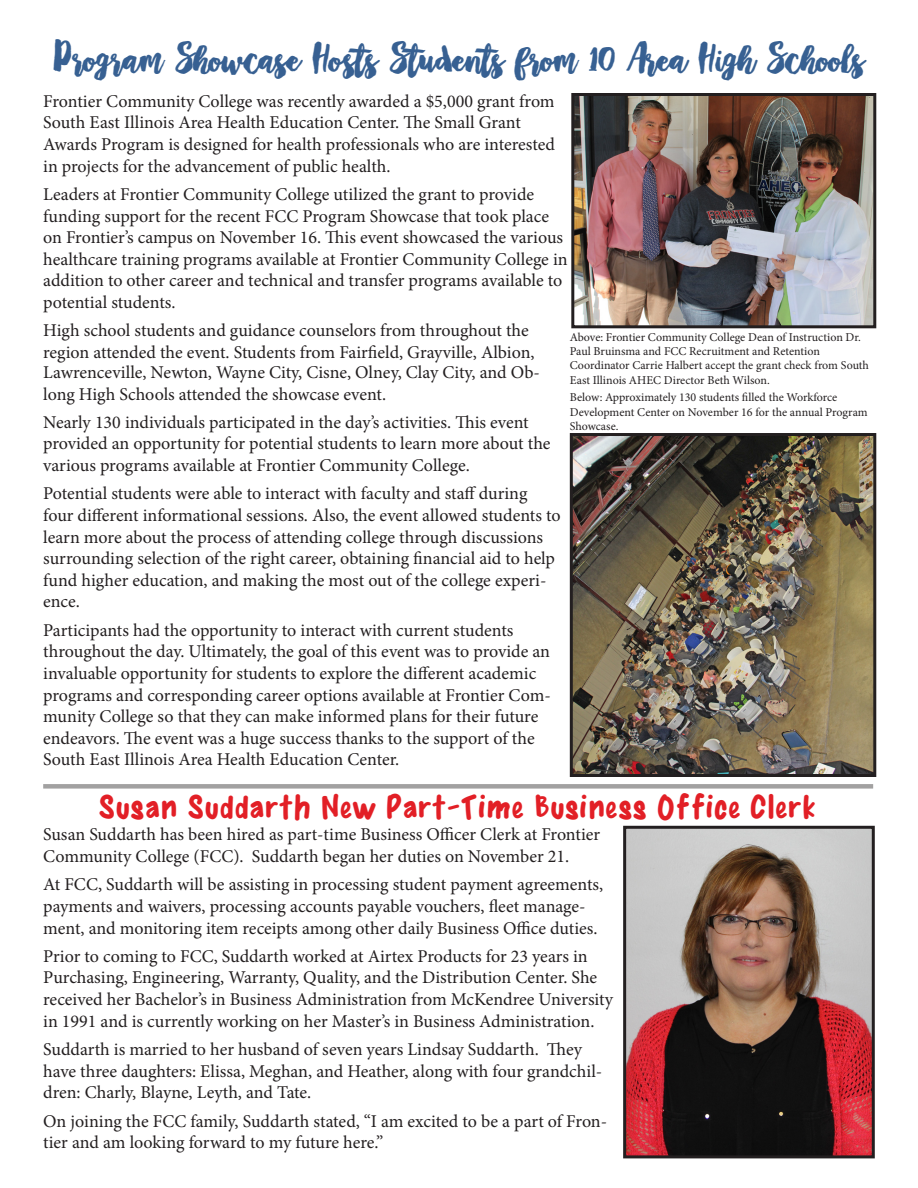
<style>
.page{position:relative;width:918px;height:1188px;background:#fff}
.page>*{position:absolute;margin:0;border:0;box-sizing:border-box;transform-origin:0 0}
.t1{font:37.5px "Mayton";color:#376092}
.t2{font:31.5px "Best Marker";color:#e21f26}
.t3{font:18px/21.6px "Minion Pro";color:#231f20}
.t4{font:12px/14.4px "Minion Pro";color:#231f20}
</style>
<div class="page">
<img style="left:575px;top:97px;width:297px;height:227px">
<div style="left:571px;top:93px;width:305px;height:235px;border:3px solid #231f20"></div>
<img style="left:574px;top:437px;width:298px;height:336px">
<div style="left:570px;top:433px;width:306px;height:344px;border:3px solid #231f20"></div>
<div style="left:43px;top:784px;width:830px;height:5px;background:#a2a1a1"></div>
<img style="left:627px;top:830px;width:244px;height:324px">
<div style="left:623px;top:826px;width:252px;height:332px;border:3px solid #231f20"></div>
<p class="t1" style="left:53px;top:31px;width:813px">Program Showcase Hosts Students from 10 Area High Schools</p>
<p class="t3" style="left:43px;top:90px;width:513px">Frontier Community College was recently awarded a $5,000 grant from South East Illinois Area Health Education Center. The Small Grant Awards Program is designed for health professionals who are interested in projects for the advancement of public health.</p>
<p class="t3" style="left:43px;top:183px;width:526px">Leaders at Frontier Community College utilized the grant to provide funding support for the recent FCC Program Showcase that took place on Frontier’s campus on November 16. This event showcased the various healthcare training programs available at Frontier Community College in addition to other career and technical and transfer programs available to potential students.</p>
<p class="t3" style="left:43px;top:320px;width:487px">High school students and guidance counselors from throughout the</p>
<p class="t3" style="left:43px;top:341px;width:493px">region attended the event. Students from Fairfield, Grayville, Albion,</p>
<p class="t3" style="left:43px;top:361px;width:498px">Lawrenceville, Newton, Wayne City, Cisne, Olney, Clay City, and Ob&shy;long High Schools attended the showcase event.</p>
<p class="t3" style="left:43px;top:411px;width:509px">Nearly 130 individuals participated in the day’s activities. This event provided an opportunity for potential students to learn more about the various programs available at Frontier Community College.</p>
<p class="t3" style="left:43px;top:483px;width:519px">Potential students were able to interact with faculty and staff during four different informational sessions. Also, the event allowed students to learn more about the process of attending college through discussions surrounding selection of the right career, obtaining financial aid to help fund higher education, and making the most out of the college experi&shy;ence.</p>
<p class="t3" style="left:43px;top:619px;width:509px">Participants had the opportunity to interact with current students throughout the day. Ultimately, the goal of this event was to provide an invaluable opportunity for students to explore the different academic programs and corresponding career options available at Frontier Com&shy;munity College so that they can make informed plans for their future endeavors. The event was a huge success thanks to the support of the South East Illinois Area Health Education Center.</p>
<p class="t4" style="left:570px;top:330px;width:293px">Above: Frontier Community College Dean of Instruction Dr.<br>Paul Bruinsma and FCC Recruitment and Retention</p>
<p class="t4" style="left:570px;top:358px;width:301px">Coordinator Carrie Halbert accept the grant check from South<br>East Illinois AHEC Director Beth Wilson.</p>
<p class="t4" style="left:570px;top:390px;width:299px">Below: Approximately 130 students filled the Workforce<br>Development Center on November 16 for the annual Program<br>Showcase.</p>
<p class="t2" style="left:100px;top:791px;width:720px">Susan Suddarth New Part-Time Business Office Clerk</p>
<p class="t3" style="left:43px;top:824px;width:559px">Susan Suddarth has been hired as part-time Business Officer Clerk at Frontier<br>Community College (FCC). Suddarth began her duties on November 21.</p>
<p class="t3" style="left:43px;top:874px;width:562px">At FCC, Suddarth will be assisting in processing student payment agreements, payments and waivers, processing accounts payable vouchers, fleet manage&shy;ment, and monitoring item receipts among other daily Business Office duties.</p>
<p class="t3" style="left:43px;top:945px;width:571px">Prior to coming to FCC, Suddarth worked at Airtex Products for 23 years in Purchasing, Engineering, Warranty, Quality, and the Distribution Center. She received her Bachelor’s in Business Administration from McKendree University in 1991 and is currently working on her Master’s in Business Administration.</p>
<p class="t3" style="left:43px;top:1039px;width:561px">Suddarth is married to her husband of seven years Lindsay Suddarth. They have three daughters: Elissa, Meghan, and Heather, along with four grandchil&shy;dren: Charly, Blayne, Leyth, and Tate.</p>
<p class="t3" style="left:43px;top:1110px;width:566px">On joining the FCC family, Suddarth stated, “I am excited to be a part of Fron&shy;tier and am looking forward to my future here.”</p>
</div>
